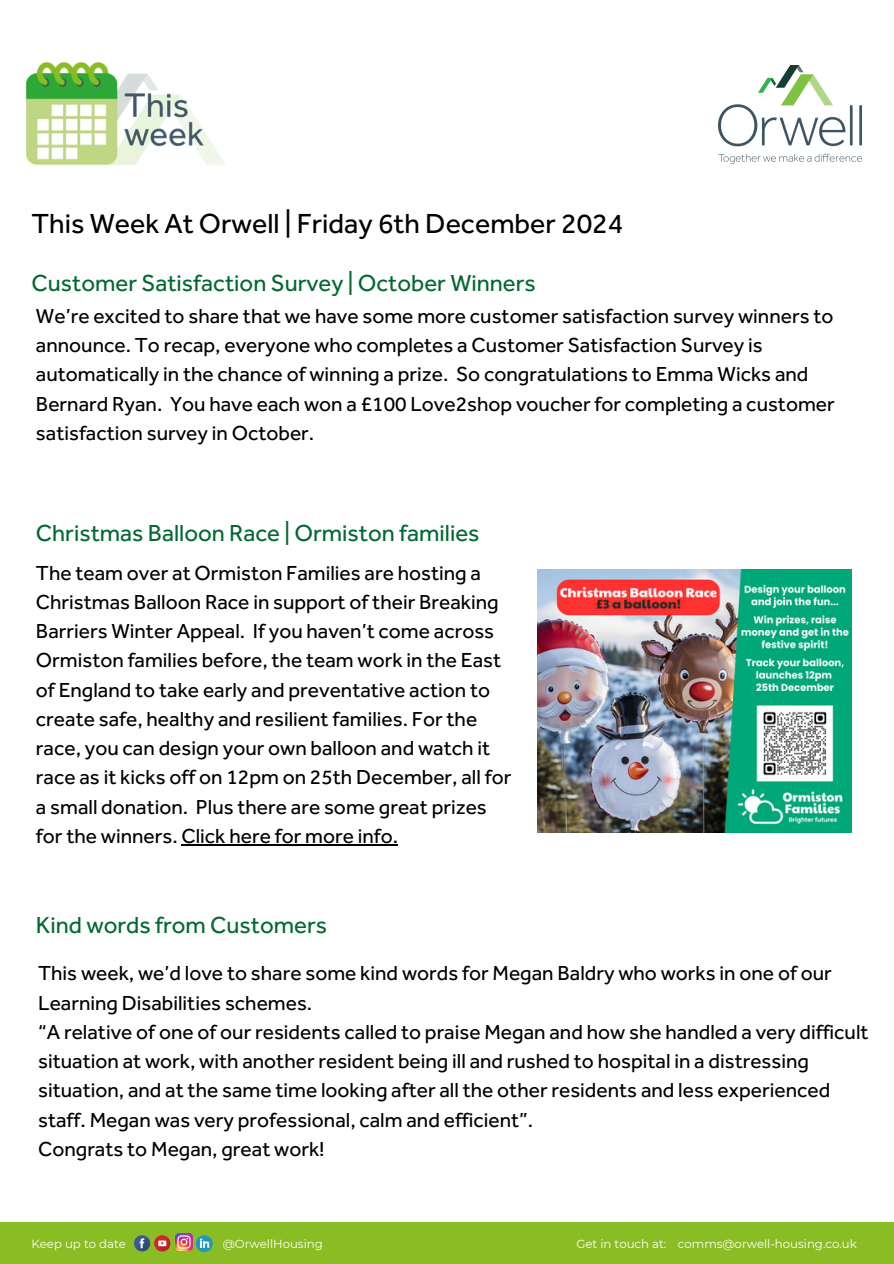
<style>
.page{position:relative;width:894px;height:1264px;background:#fff}
.page>*{position:absolute;margin:0;border:0;box-sizing:border-box;transform-origin:0 0}
.t1{font:28.5px "Effra";color:#000}
.t2{font:24px "Effra";color:#00692f}
.t3{font:21px/29.2px "Effra";color:#000}
.t4{font:11.7px "Montserrat";color:#fff}
</style>
<div class="page">
<img style="left:718px;top:66px;width:143px;height:98px">
<img style="left:25px;top:62px;width:201px;height:104px">
<div style="left:0;top:1222px;width:893px;height:41px;background:#8abd24"></div>
<svg style="left:134px;top:1235px;width:16px;height:16px"></svg>
<svg style="left:154px;top:1235px;width:16px;height:16px"></svg>
<svg style="left:136px;top:1237px;width:35px;height:15px"></svg>
<img style="left:175px;top:1233px;width:17px;height:17px">
<svg style="left:196px;top:1235px;width:17px;height:17px"></svg>
<img style="left:537px;top:569px;width:314px;height:263px">
<hr style="left:181px;top:844px;width:217px;height:1px;background:#000">
<h3 class="t1" style="left:32px;top:205px;width:593px">This Week At Orwell | Friday 6th December 2024</h3>
<h2 class="t2" style="left:32px;top:268px;width:505px">Customer Satisfaction Survey | October Winners</h2>
<h3 class="t3" style="left:36px;top:301px;width:800px">We’re excited to share that we have some more customer satisfaction survey winners to announce. To recap, everyone who completes a Customer Satisfaction Survey is automatically in the chance of winning a prize. So congratulations to Emma Wicks and Bernard Ryan. You have each won a £100 Love2shop voucher for completing a customer satisfaction survey in October.</h3>
<h3 class="t2" style="left:36px;top:518px;width:445px">Christmas Balloon Race | Ormiston families</h3>
<p class="t3" style="left:36px;top:557px;width:476px">The team over at Ormiston Families are hosting a Christmas Balloon Race in support of their Breaking Barriers Winter Appeal. If you haven’t come across Ormiston families before, the team work in the East of England to take early and preventative action to create safe, healthy and resilient families. For the race, you can design your own balloon and watch it race as it kicks off on 12pm on 25th December, all for a small donation. Plus there are some great prizes for the winners. Click here for more info.</p>
<p class="t2" style="left:36px;top:910px;width:292px">Kind words from Customers</p>
<h2 class="t3" style="left:38px;top:958px;width:831px">This week, we’d love to share some kind words for Megan Baldry who works in one of our Learning Disabilities schemes.<br>“A relative of one of our residents called to praise Megan and how she handled a very difficult situation at work, with another resident being ill and rushed to hospital in a distressing situation, and at the same time looking after all the other residents and less experienced staff. Megan was very professional, calm and efficient”.<br>Congrats to Megan, great work!</h2>
<p class="t4" style="left:32px;top:1236px;width:96px">Keep up to date</p>
<p class="t4" style="left:223px;top:1236px;width:102px">@OrwellHousing</p>
<h2 class="t4" style="left:576px;top:1236px;width:91px">Get in touch at:</h2>
<h1 class="t4" style="left:677px;top:1236px;width:180px">comms@orwell-housing.co.uk</h1>
</div>
